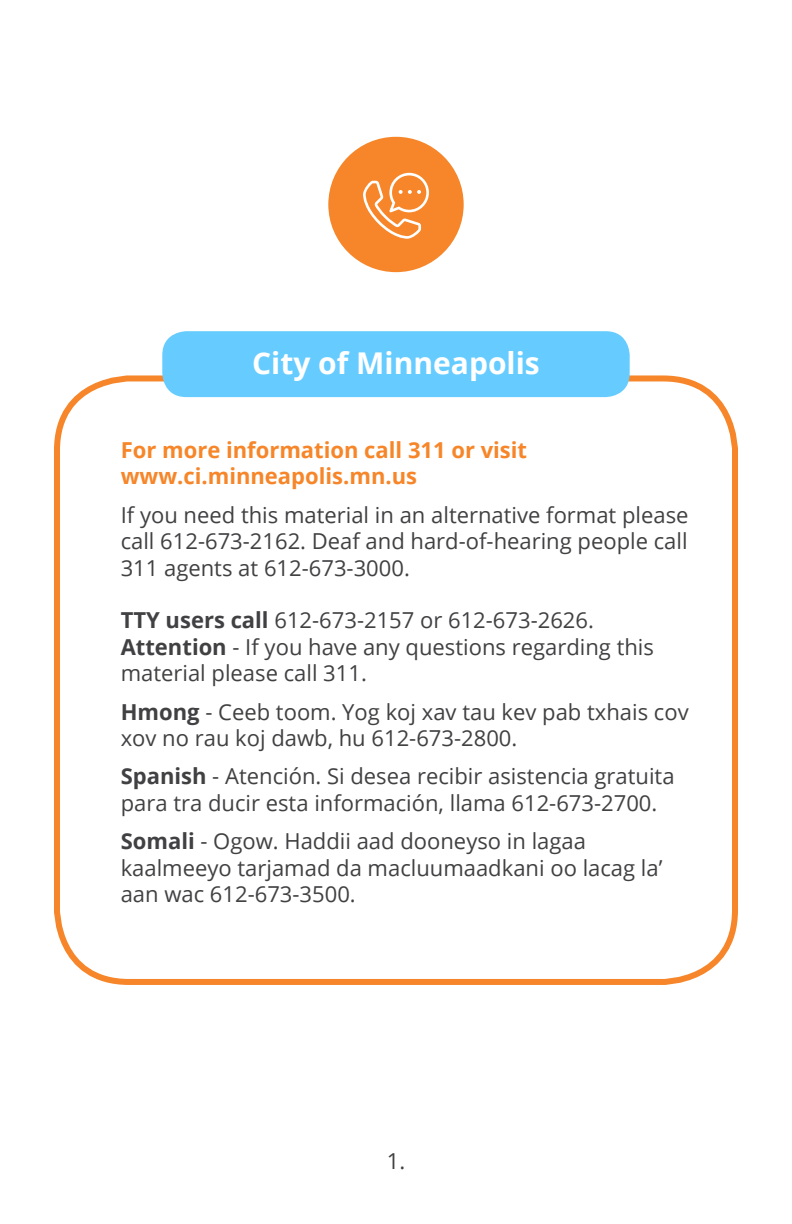
<style>
.page{position:relative;width:792px;height:1224px;background:#fff}
.page>*{position:absolute;margin:0;border:0;box-sizing:border-box;transform-origin:0 0}
.t1{font:700 30px "Open Sans";color:#fff}
.t2{font:22px/26.4px "Open Sans";color:#414042}
.t3{font:700 22px/26.4px "Open Sans";color:#f68629}
.s1{font-weight:700}
</style>
<div class="page">
<div style="left:54px;top:375px;width:684px;height:610px;border:6px solid #f68629;border-radius:72px"></div>
<div style="left:328px;top:137px;width:136px;height:135px;background:#f68629;border-radius:50%"></div>
<svg style="left:363px;top:173px;width:66px;height:66px"></svg>
<div style="left:162px;top:331px;width:468px;height:66px;background:#6cf;border-radius:24px"></div>
<p class="t1" style="left:252px;top:342px;width:289px">City of Minneapolis</p>
<p class="t3" style="left:121px;top:436px;width:408px">For more information call 311 or visit www.ci.minneapolis.mn.us</p>
<p class="t2" style="left:121px;top:501px;width:569px;text-align:justify">If you need this material in an alternative format please call 612-673-2162. Deaf and hard-of-hearing people call 311 agents at 612-673-3000.</p>
<p class="t2" style="left:121px;top:607px;width:475px"><span class="s1">TTY users call</span> 612-673-2157 or 612-673-2626.</p>
<p class="t2" style="left:121px;top:633px;width:535px"><span class="s1">Attention</span> - If you have any questions regarding this material please call 311.</p>
<p class="t2" style="left:121px;top:698px;width:569px"><span class="s1">Hmong</span> - Ceeb toom. Yog koj xav tau kev pab txhais cov xov no rau koj dawb, hu 612-673-2800.</p>
<p class="t2" style="left:121px;top:763px;width:555px"><span class="s1">Spanish</span> - Atención. Si desea recibir asistencia gratuita para tra ducir esta información, llama 612-673-2700.</p>
<p class="t2" style="left:121px;top:827px;width:543px"><span class="s1">Somali</span> - Ogow. Haddii aad dooneyso in lagaa kaalmeeyo tarjamad da macluumaadkani oo lacag la’ aan wac 612-673-3500.</p>
<p class="t2" style="left:387px;top:1147px;width:20px">1.</p>
</div>
